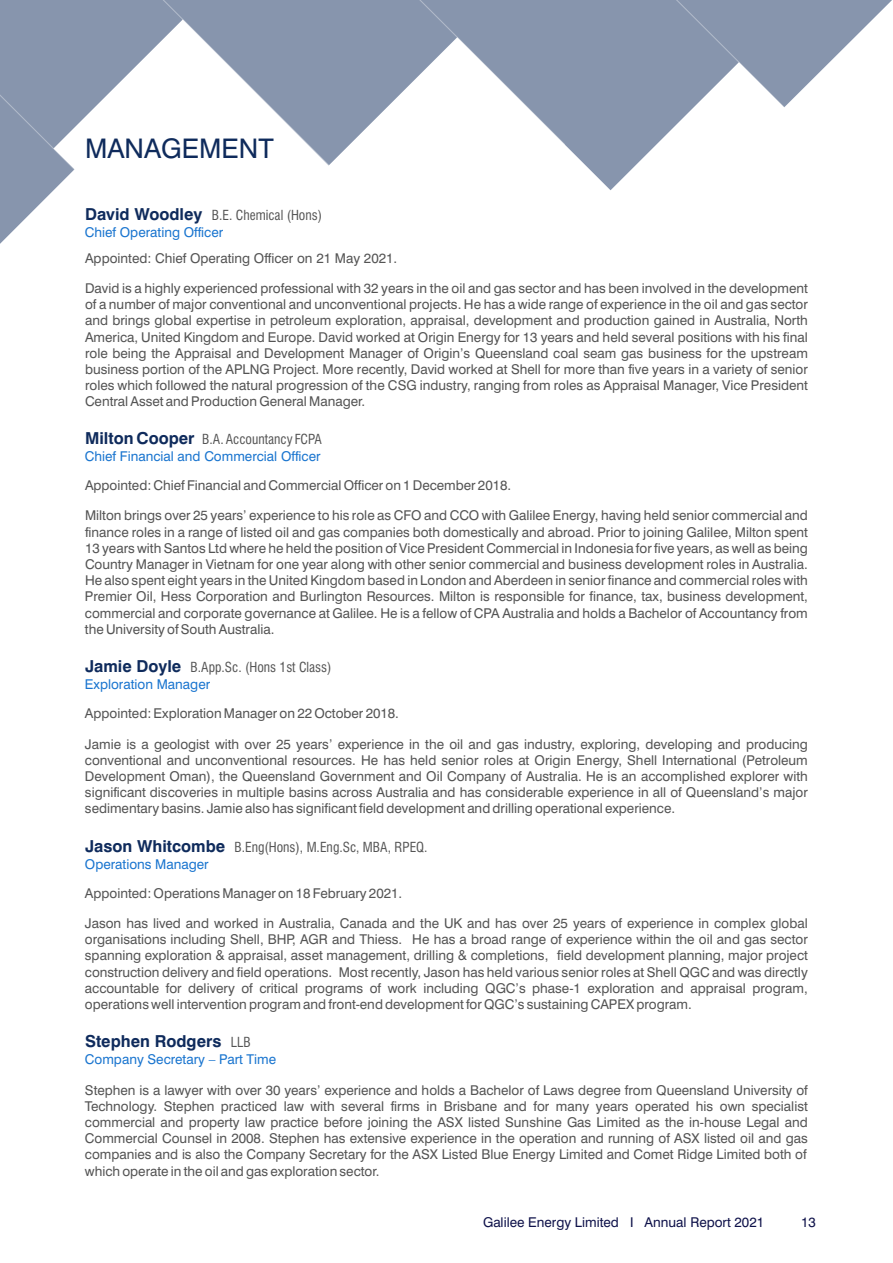
<style>
.page{position:relative;width:893px;height:1263px;background:#fff}
.page>*{position:absolute;margin:0;border:0;box-sizing:border-box;transform-origin:0 0}
.t1{font:27px "Swiss 721 BT";color:#0f2b5c}
.t2{font:700 16.5px "Swiss 721 BT";color:#0f2b5c}
.t3{font:13.5px/16.2px "Swiss 721 BT";color:#545454;text-align:justify}
.t4{font:13.5px "Swiss 721 BT";color:#1a75cf}
.t5{font:condensed 13.5px "Swiss 721 BT";color:#545454}
.t6{font:13.5px "Swiss 721 BT";color:#0f124a}
</style>
<div class="page">
<svg style="left:0;top:0;width:859px;height:244px"></svg>
<h1 class="t1" style="left:85px;top:138px;width:190px">MANAGEMENT</h1>
<p class="t2" style="left:85px;top:208px;width:119px">David Woodley</p>
<p class="t5" style="left:212px;top:210px;width:112px">B.E. Chemical (Hons)</p>
<p class="t3" style="left:85px;top:251px;width:314px">Appointed: Chief Operating Officer on 21 May 2021.</p>
<p class="t3" style="left:85px;top:281px;width:724px">David is a highly experienced professional with 32 years in the oil and gas sector and has been involved in the development of a number of major conventional and unconventional projects. He has a wide range of experience in the oil and gas sector and brings global expertise in petroleum exploration, appraisal, development and production gained in Australia, North America, United Kingdom and Europe. David worked at Origin Energy for 13 years and held several positions with his final role being the Appraisal and Development Manager of Origin’s Queensland coal seam gas business for the upstream business portion of the APLNG Project. More recently, David worked at Shell for more than five years in a variety of senior roles which followed the natural progression of the CSG industry, ranging from roles as Appraisal Manager, Vice President Central Asset and Production General Manager.</p>
<p class="t5" style="left:202px;top:434px;width:121px">B.A. Accountancy FCPA</p>
<p class="t3" style="left:85px;top:478px;width:428px">Appointed: Chief Financial and Commercial Officer on 1 December 2018.</p>
<p class="t3" style="left:85px;top:509px;width:724px">Milton brings over 25 years’ experience to his role as CFO and CCO with Galilee Energy, having held senior commercial and finance roles in a range of listed oil and gas companies both domestically and abroad. Prior to joining Galilee, Milton spent 13 years with Santos Ltd where he held the position of Vice President Commercial in Indonesia for five years, as well as being Country Manager in Vietnam for one year along with other senior commercial and business development roles in Australia.<br>He also spent eight years in the United Kingdom based in London and Aberdeen in senior finance and commercial roles with Premier Oil, Hess Corporation and Burlington Resources. Milton is responsible for finance, tax, business development, commercial and corporate governance at Galilee. He is a fellow of CPA Australia and holds a Bachelor of Accountancy from the University of South Australia.</p>
<p class="t5" style="left:191px;top:662px;width:142px">B.App.Sc. (Hons 1st Class)</p>
<p class="t3" style="left:85px;top:707px;width:315px">Appointed: Exploration Manager on 22 October 2018.</p>
<p class="t3" style="left:85px;top:737px;width:724px">Jamie is a geologist with over 25 years’ experience in the oil and gas industry, exploring, developing and producing conventional and unconventional resources. He has held senior roles at Origin Energy, Shell International (Petroleum Development Oman), the Queensland Government and Oil Company of Australia. He is an accomplished explorer with significant discoveries in multiple basins across Australia and has considerable experience in all of Queensland’s major sedimentary basins. Jamie also has significant field development and drilling operational experience.</p>
<p class="t5" style="left:235px;top:841px;width:195px">B.Eng(Hons), M.Eng.Sc, MBA, RPEQ.</p>
<p class="t3" style="left:85px;top:886px;width:319px">Appointed: Operations Manager on 18 February 2021.</p>
<p class="t3" style="left:85px;top:916px;width:724px">Jason has lived and worked in Australia, Canada and the UK and has over 25 years of experience in complex global organisations including Shell, BHP, AGR and Thiess. He has a broad range of experience within the oil and gas sector spanning exploration &amp; appraisal, asset management, drilling &amp; completions, field development planning, major project construction delivery and field operations. Most recently, Jason has held various senior roles at Shell QGC and was directly accountable for delivery of critical programs of work including QGC’s phase-1 exploration and appraisal program, operations well intervention program and front-end development for QGC’s sustaining CAPEX program.</p>
<p class="t5" style="left:231px;top:1037px;width:22px">LLB</p>
<p class="t3" style="left:85px;top:1083px;width:724px">Stephen is a lawyer with over 30 years’ experience and holds a Bachelor of Laws degree from Queensland University of Technology. Stephen practiced law with several firms in Brisbane and for many years operated his own specialist commercial and property law practice before joining the ASX listed Sunshine Gas Limited as the in-house Legal and Commercial Counsel in 2008. Stephen has extensive experience in the operation and running of ASX listed oil and gas companies and is also the Company Secretary for the ASX Listed Blue Energy Limited and Comet Ridge Limited both of which operate in the oil and gas exploration sector.</p>
<p class="t4" style="left:85px;top:227px;width:140px">Chief Operating Officer</p>
<p class="t2" style="left:85px;top:432px;width:111px">Milton Cooper</p>
<p class="t4" style="left:85px;top:451px;width:237px">Chief Financial and Commercial Officer</p>
<p class="t2" style="left:85px;top:660px;width:98px">Jamie Doyle</p>
<p class="t4" style="left:85px;top:679px;width:127px">Exploration Manager</p>
<p class="t2" style="left:85px;top:839px;width:142px">Jason Whitcombe</p>
<p class="t4" style="left:85px;top:858px;width:125px">Operations Manager</p>
<p class="t2" style="left:85px;top:1035px;width:138px">Stephen Rodgers</p>
<p class="t4" style="left:85px;top:1054px;width:193px">Company Secretary – Part Time</p>
<p class="t6" style="left:483px;top:1217px;width:283px">Galilee Energy Limited I Annual Report 2021</p>
<p class="t6" style="left:801px;top:1217px;width:16px">13</p>
</div>
